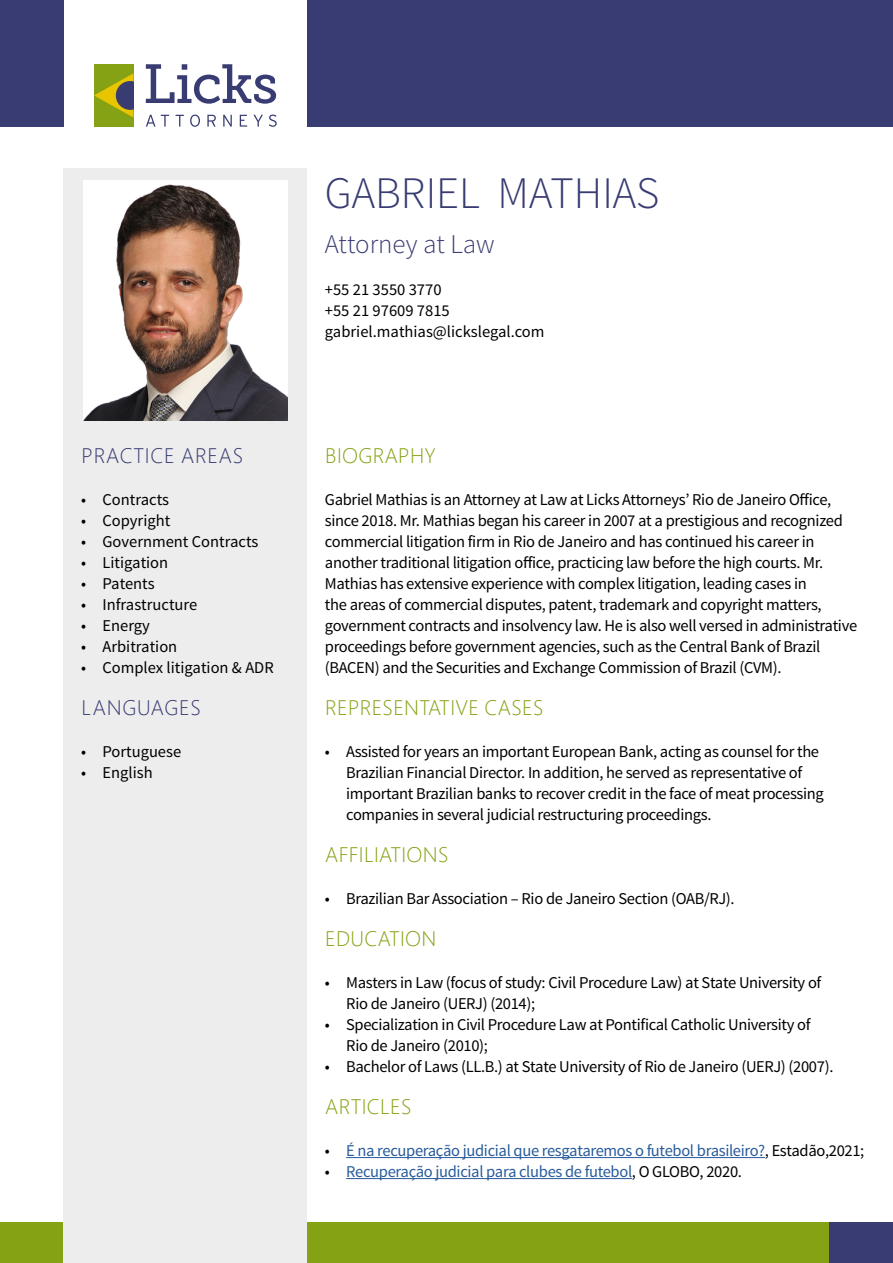
<style>
.page{position:relative;width:893px;height:1263px;background:#fff}
.page>*{position:absolute;margin:0;border:0;box-sizing:border-box;transform-origin:0 0}
.t1{font:300 45px "Source Sans Pro";color:#383c72}
.t2{font:300 27px "Source Sans Pro";color:#383c72}
.t3{font:300 21px "Segoe UI";letter-spacing:.015em;color:#84a214}
.t4{font:300 21px "Segoe UI";letter-spacing:.035em;color:#383c72}
.t5{font:16.5px/21px "Source Sans Pro";letter-spacing:-.02em;color:#000}
.t6{font:16.5px/21px "Source Sans Pro";color:#000}
.t7{font:16.5px "Source Sans Pro";letter-spacing:-.02em;color:#275b9b}
.s1{color:#000}
</style>
<div class="page">
<div style="left:0;top:1222px;width:893px;height:41px;background:#84a214"></div>
<div style="left:829px;top:1222px;width:64px;height:41px;background:#383c72"></div>
<div style="left:0;top:0;width:64px;height:127px;background:#383c72"></div>
<div style="left:307px;top:0;width:586px;height:127px;background:#383c72"></div>
<svg style="left:146px;top:115px;width:23px;height:12px"></svg>
<svg style="left:176px;top:115px;width:8px;height:12px"></svg>
<svg style="left:190px;top:115px;width:10px;height:12px"></svg>
<svg style="left:207px;top:115px;width:9px;height:12px"></svg>
<svg style="left:223px;top:115px;width:9px;height:12px"></svg>
<svg style="left:240px;top:115px;width:7px;height:12px"></svg>
<svg style="left:253px;top:115px;width:10px;height:12px"></svg>
<svg style="left:269px;top:115px;width:8px;height:12px"></svg>
<svg style="left:146px;top:64px;width:130px;height:40px"></svg>
<div style="left:94px;top:64px;width:39px;height:63px;background:#84a214"></div>
<svg style="left:94px;top:73px;width:39px;height:45px"></svg>
<div style="left:64px;top:169px;width:243px;height:1094px;background:#ededed"></div>
<hr style="left:346px;top:1157px;width:419px;height:1px;background:#275b9b">
<hr style="left:346px;top:1178px;width:286px;height:1px;background:#275b9b">
<img style="left:83px;top:182px;width:204px;height:239px">
<p class="t4" style="left:82px;top:436px;width:163px">PRACTICE AREAS</p>
<p class="t6" style="left:81px;top:489px;width:89px">• Contracts</p>
<p class="t6" style="left:81px;top:510px;width:90px">• Copyright</p>
<p class="t6" style="left:81px;top:531px;width:179px">• Government Contracts</p>
<p class="t6" style="left:81px;top:552px;width:88px">• Litigation</p>
<p class="t6" style="left:81px;top:573px;width:75px">• Patents</p>
<p class="t6" style="left:81px;top:594px;width:118px">• Infrastructure</p>
<p class="t5" style="left:81px;top:615px;width:70px">• Energy</p>
<p class="t6" style="left:81px;top:636px;width:98px">• Arbitration</p>
<p class="t6" style="left:81px;top:657px;width:194px">• Complex litigation &amp; ADR</p>
<p class="t4" style="left:82px;top:688px;width:121px">LANGUAGES</p>
<p class="t6" style="left:81px;top:741px;width:101px">• Portuguese</p>
<p class="t6" style="left:81px;top:762px;width:73px">• English</p>
<h1 class="t1" style="left:325px;top:166px;width:336px">GABRIEL MATHIAS</h1>
<h2 class="t2" style="left:325px;top:227px;width:171px">Attorney at Law</h2>
<p class="t6" style="left:325px;top:279px;width:221px">+55 21 3550 3770<br>+55 21 97609 7815 gabriel.mathias@lickslegal.com</p>
<p class="t3" style="left:325px;top:436px;width:112px">BIOGRAPHY</p>
<p class="t5" style="left:325px;top:489px;width:534px">Gabriel Mathias is an Attorney at Law at Licks Attorneys’ Rio de Janeiro Office, since 2018. Mr. Mathias began his career in 2007 at a prestigious and recognized commercial litigation firm in Rio de Janeiro and has continued his career in another traditional litigation office, practicing law before the high courts. Mr.<br>Mathias has extensive experience with complex litigation, leading cases in<br>the areas of commercial disputes, patent, trademark and copyright matters, government contracts and insolvency law. He is also well versed in administrative proceedings before government agencies, such as the Central Bank of Brazil (BACEN) and the Securities and Exchange Commission of Brazil (CVM).</p>
<p class="t3" style="left:325px;top:688px;width:220px">REPRESENTATIVE CASES</p>
<p class="t5" style="left:346px;top:741px;width:479px;text-indent:-21px">• Assisted for years an important European Bank, acting as counsel for the Brazilian Financial Director. In addition, he served as representative of important Brazilian banks to recover credit in the face of meat processing companies in several judicial restructuring proceedings.</p>
<p class="t3" style="left:325px;top:835px;width:125px">AFFILIATIONS</p>
<p class="t5" style="left:325px;top:888px;width:411px">• Brazilian Bar Association – Rio de Janeiro Section (OAB/RJ).</p>
<p class="t3" style="left:325px;top:919px;width:113px">EDUCATION</p>
<p class="t5" style="left:346px;top:972px;width:477px;text-indent:-21px">• Masters in Law (focus of study: Civil Procedure Law) at State University of<br>Rio de Janeiro (UERJ) (2014);</p>
<p class="t5" style="left:346px;top:1014px;width:466px;text-indent:-21px">• Specialization in Civil Procedure Law at Pontifical Catholic University of<br>Rio de Janeiro (2010);</p>
<p class="t5" style="left:325px;top:1056px;width:510px">• Bachelor of Laws (LL.B.) at State University of Rio de Janeiro (UERJ) (2007).</p>
<p class="t3" style="left:325px;top:1087px;width:88px">ARTICLES</p>
<p class="t7" style="left:325px;top:1140px;width:541px"><span class="s1">•</span> É na recuperação judicial que resgataremos o futebol brasileiro?<span class="s1">, Estadão,2021;</span></p>
<p class="t7" style="left:325px;top:1161px;width:419px"><span class="s1">•</span> Recuperação judicial para clubes de futebol<span class="s1">, O GLOBO, 2020.</span></p>
</div>
